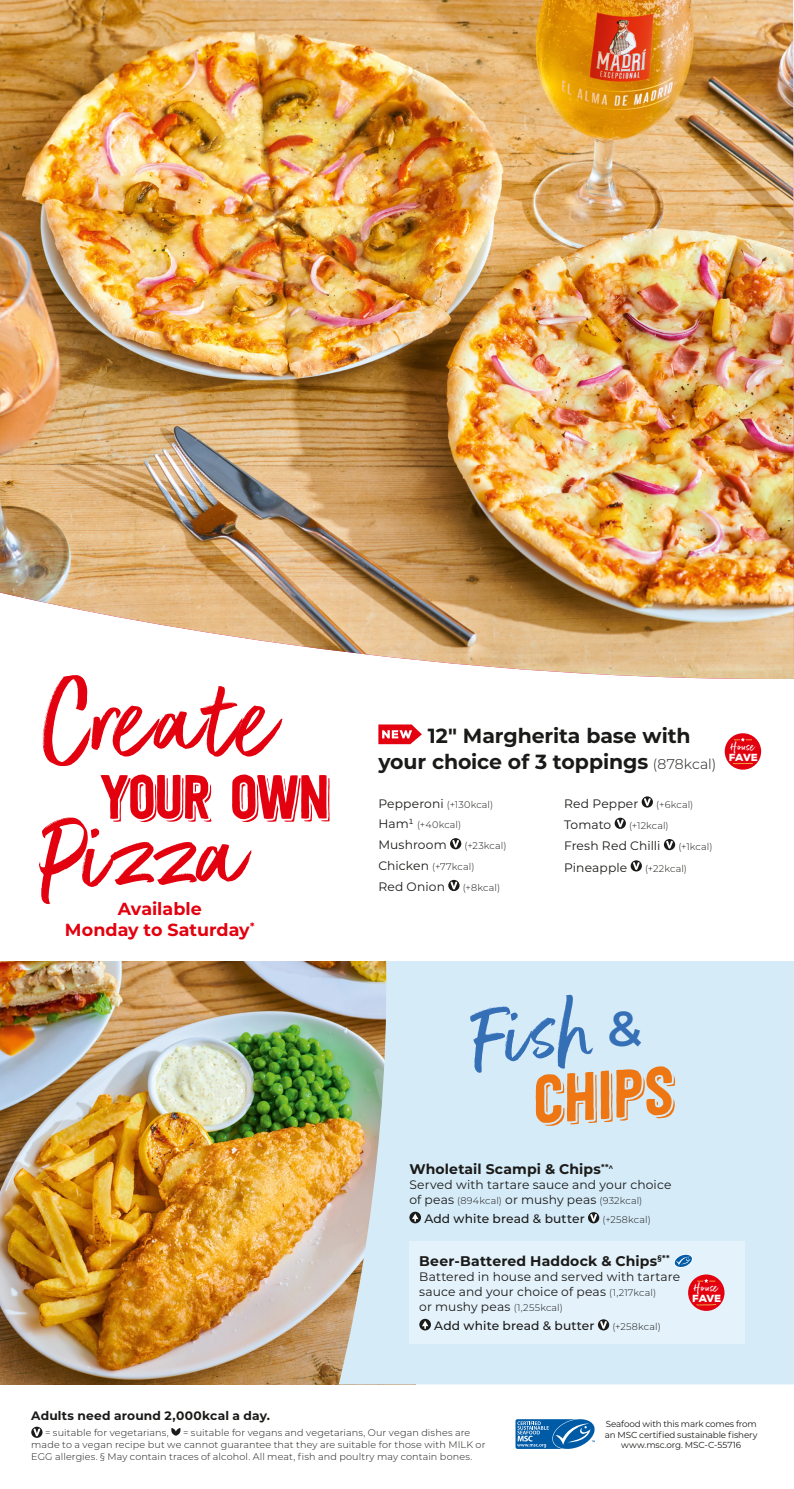
<style>
.page{position:relative;width:794px;height:1489px;background:#fff}
.page>*{position:absolute;margin:0;border:0;box-sizing:border-box;transform-origin:0 0}
.t1{font:122.5px "Better Times";letter-spacing:.01em;color:#e3000f}
.t2{font:101.5px "Better Times";color:#3570b7}
.t3{font:67.55px "Festivo LC Basic R Shadow";color:#ee7613}
.t4{font:61.6px "Festivo LC Basic R Shadow";letter-spacing:-.035em;color:#e3000f}
.t5{font:600 49.18px "Montserrat";color:#3570b7}
.t6{font:700 20.47px/25.6px "Montserrat";letter-spacing:-.005em;color:#1a1a18}
.t7{font:700 17.5px/21px "Montserrat";color:#e3000f;text-align:center}
.t8{font:14.17px "Better Times";letter-spacing:.04em;color:#fff}
.t9{font:700 14px "Montserrat";letter-spacing:.01em;color:#1a1a18}
.t10{font:12.25px/14.9px "Montserrat";letter-spacing:.01em;color:#1a1a18}
.t11{font:500 12.25px "Montserrat";letter-spacing:.01em;color:#1a1a18}
.t12{font:700 12.25px "Montserrat";letter-spacing:.015em;color:#1a1a18}
.t13{font:900 9.97px "Nexa Rust Sans";letter-spacing:-.06em;color:#fff}
.t14{font:300 9.62px/20.5px "Montserrat";letter-spacing:.015em;color:#1a1a18}
.t15{font:8.75px/10.5px "Montserrat";letter-spacing:-.015em;color:#1a1a18;text-align:center}
.s1{font-weight:300;font-size:14px}
.s2{font-weight:400;font-size:12.25px}
.s3{font-weight:300;font-size:9.62px}
</style>
<div class="page">
<img style="left:0;top:0;width:794px;height:679px">
<img style="left:0;top:961px;width:339px;height:423px">
<svg style="left:339px;top:961px;width:455px;height:423px;fill:#d6ebf8"></svg>
<div style="left:409px;top:1240px;width:335px;height:102px;background:#e4f2fb"></div>
<div style="left:688px;top:1274px;width:36px;height:36px;background:#e3000f;border-radius:50%"></div>
<svg style="left:697px;top:1279px;width:18px;height:3px"></svg>
<svg style="left:696px;top:1304px;width:20px;height:1px"></svg>
<svg style="left:450px;top:838px;width:11px;height:11px"></svg>
<svg style="left:452px;top:840px;width:7px;height:7px"></svg>
<svg style="left:448px;top:879px;width:11px;height:12px"></svg>
<svg style="left:450px;top:881px;width:7px;height:8px"></svg>
<svg style="left:641px;top:796px;width:12px;height:11px"></svg>
<svg style="left:644px;top:798px;width:6px;height:8px"></svg>
<svg style="left:614px;top:817px;width:12px;height:11px"></svg>
<svg style="left:617px;top:819px;width:6px;height:8px"></svg>
<div style="left:664px;top:839px;width:11px;height:11px;background:#1a1a18;border-radius:50%"></div>
<svg style="left:666px;top:840px;width:7px;height:8px"></svg>
<svg style="left:630px;top:860px;width:12px;height:11px"></svg>
<svg style="left:633px;top:862px;width:6px;height:7px"></svg>
<div style="left:724px;top:733px;width:37px;height:36px;background:#e3000f;border-radius:50%"></div>
<svg style="left:733px;top:737px;width:19px;height:4px"></svg>
<svg style="left:733px;top:763px;width:20px;height:1px"></svg>
<svg style="left:515px;top:1419px;width:80px;height:30px"></svg>
<svg style="left:378px;top:724px;width:44px;height:20px"></svg>
<svg style="left:409px;top:1211px;width:12px;height:12px"></svg>
<svg style="left:412px;top:1213px;width:6px;height:8px"></svg>
<svg style="left:588px;top:1212px;width:11px;height:11px"></svg>
<svg style="left:590px;top:1213px;width:7px;height:8px"></svg>
<svg style="left:674px;top:1254px;width:19px;height:14px"></svg>
<svg style="left:419px;top:1318px;width:12px;height:12px"></svg>
<svg style="left:422px;top:1320px;width:6px;height:8px"></svg>
<svg style="left:598px;top:1319px;width:11px;height:11px"></svg>
<svg style="left:600px;top:1320px;width:7px;height:8px"></svg>
<svg style="left:31px;top:1426px;width:12px;height:11px"></svg>
<svg style="left:34px;top:1428px;width:6px;height:8px"></svg>
<svg style="left:171px;top:1428px;width:10px;height:7px"></svg>
<h1 class="t1" style="left:38px;top:655px;width:241px">Create</h1>
<h3 class="t4" style="left:99px;top:759px;width:233px">YOUR OWN</h3>
<h1 class="t1" style="left:41px;top:787px;width:206px">Pizza</h1>
<h3 class="t7" style="left:65px;top:897px;width:191px">Available<br>Monday to Saturday<sup>*</sup></h3>
<h3 class="t6" style="left:378px;top:721px;width:339px;text-indent:49px">12" Margherita base with your choice of 3 toppings <span class="s1">(878kcal)</span></h3>
<p class="t14" style="left:378px;top:793px;width:116px"><span class="s2">Pepperoni</span> (+130kcal)<br><span class="s2">Ham¹</span> (+40kcal)</p>
<p class="t10" style="left:378px;top:837px;width:70px">Mushroom</p>
<p class="t14" style="left:378px;top:835px;width:130px;text-indent:86px">(+23kcal)<br><span class="s2">Chicken</span> (+77kcal)</p>
<p class="t10" style="left:378px;top:878px;width:68px">Red Onion</p>
<p class="t14" style="left:463px;top:877px;width:39px">(+8kcal)</p>
<p class="t10" style="left:564px;top:795px;width:76px">Red Pepper</p>
<p class="t14" style="left:656px;top:793px;width:39px">(+6kcal)</p>
<p class="t10" style="left:564px;top:816px;width:49px">Tomato</p>
<p class="t14" style="left:629px;top:814px;width:41px">(+12kcal)</p>
<p class="t10" style="left:564px;top:838px;width:98px">Fresh Red Chilli</p>
<p class="t14" style="left:678px;top:836px;width:36px">(+1kcal)</p>
<p class="t10" style="left:564px;top:859px;width:65px">Pineapple</p>
<p class="t14" style="left:645px;top:857px;width:43px">(+22kcal)</p>
<h3 class="t8" style="left:731px;top:739px;width:26px">House</h3>
<p class="t13" style="left:729px;top:750px;width:30px">FAVE</p>
<h2 class="t2" style="left:469px;top:982px;width:118px;rotate:-5deg">Fish</h2>
<h3 class="t5" style="left:607px;top:993px;width:36px">&amp;</h3>
<h3 class="t3" style="left:528px;top:1058px;width:143px;rotate:-4deg">CHIPS</h3>
<h3 class="t9" style="left:409px;top:1159px;width:205px">Wholetail Scampi &amp; Chips<sup>**^</sup></h3>
<p class="t10" style="left:409px;top:1176px;width:263px">Served with tartare sauce and your choice</p>
<p class="t14" style="left:409px;top:1189px;width:234px"><span class="s2">of peas</span> (894kcal) <span class="s2">or mushy peas</span> (932kcal)</p>
<p class="t11" style="left:424px;top:1210px;width:162px">Add white bread &amp; butter</p>
<p class="t14" style="left:602px;top:1209px;width:50px">(+258kcal)</p>
<h3 class="t9" style="left:419px;top:1250px;width:252px">Beer-Battered Haddock &amp; Chips<sup>§**</sup></h3>
<p class="t10" style="left:419px;top:1268px;width:262px">Battered in house and served with tartare sauce and your choice of peas <span class="s3">(1,217kcal)<br></span>or mushy peas <span class="s3">(1,255kcal)</span></p>
<p class="t11" style="left:434px;top:1317px;width:162px">Add white bread &amp; butter</p>
<p class="t14" style="left:612px;top:1316px;width:50px">(+258kcal)</p>
<h3 class="t8" style="left:694px;top:1280px;width:26px">House</h3>
<p class="t13" style="left:692px;top:1291px;width:30px">FAVE</p>
<p class="t12" style="left:31px;top:1406px;width:240px">Adults need around 2,000kcal a day.</p>
<p class="t14" style="left:45px;top:1421px;width:125px">= suitable for vegetarians,</p>
<p class="t14" style="left:31px;top:1425px;width:456px;line-height:12.2px;text-indent:152px">= suitable for vegans and vegetarians, Our vegan dishes are made to a vegan recipe but we cannot guarantee that they are suitable for those with MILK or<br>EGG allergies. § May contain traces of alcohol. All meat, fish and poultry may contain bones.</p>
<p class="t15" style="left:605px;top:1418px;width:154px">Seafood with this mark comes from an MSC certified sustainable fishery www.msc.org. MSC-C-55716</p>
</div>
